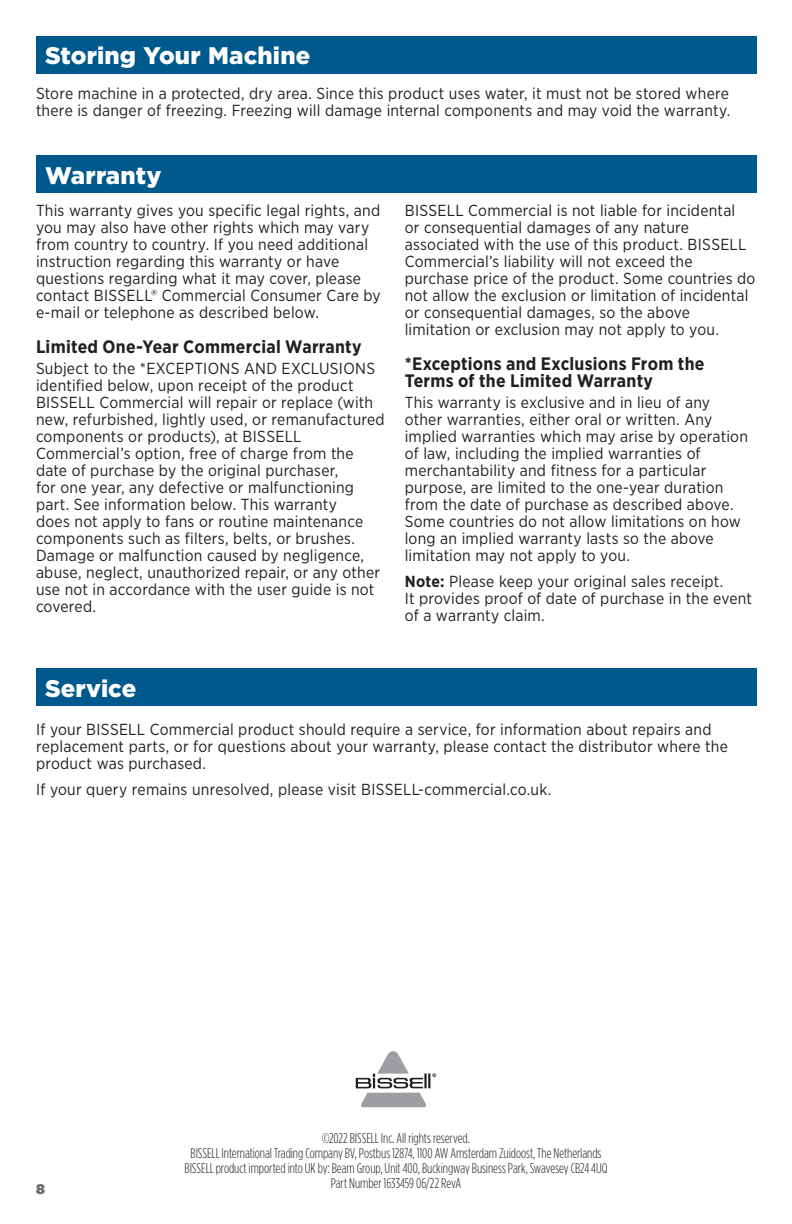
<style>
.page{position:relative;width:792px;height:1224px;background:#fff}
.page>*{position:absolute;margin:0;border:0;box-sizing:border-box;transform-origin:0 0}
.t1{font:900 24px "Gotham";letter-spacing:.005em;color:#fff}
.Guarantee_Subhead{font:700 18px/17px "Gotham Narrow";letter-spacing:.015em;color:#231f20}
.Body{font:16px/17px "Gotham Narrow";letter-spacing:.015em;color:#231f20}
.Footer_Block{font:300 14px/15px "Gotham Condensed";letter-spacing:-.005em;color:#231f20;text-align:center}
.Body-2{font:900 14px "Gotham";color:#6c6d70}
.s1{font-weight:700}
</style>
<div class="page">
<div style="left:36px;top:36px;width:720px;height:37px;background:#00598c"></div>
<div style="left:36px;top:156px;width:720px;height:37px;background:#00598c"></div>
<div style="left:36px;top:668px;width:720px;height:38px;background:#00598c"></div>
<svg style="left:356px;top:1051px;width:80px;height:56px"></svg>
<h1 class="t1" style="left:45px;top:39px;width:267px">Storing Your Machine</h1>
<p class="Body" style="left:36px;top:84px;width:696px">Store machine in a protected, dry area. Since this product uses water, it must not be stored where there is danger of freezing. Freezing will damage internal components and may void the warranty.</p>
<h1 class="t1" style="left:45px;top:159px;width:118px">Warranty</h1>
<p class="Body" style="left:36px;top:201px;width:346px">This warranty gives you specific legal rights, and you may also have other rights which may vary from country to country. If you need additional instruction regarding this warranty or have questions regarding what it may cover, please contact BISSELL® Commercial Consumer Care by e-mail or telephone as described below.</p>
<p class="Guarantee_Subhead" style="left:36px;top:338px;width:327px">Limited One-Year Commercial Warranty</p>
<p class="Body" style="left:36px;top:359px;width:350px">Subject to the *EXCEPTIONS AND EXCLUSIONS identified below, upon receipt of the product BISSELL Commercial will repair or replace (with new, refurbished, lightly used, or remanufactured components or products), at BISSELL Commercial’s option, free of charge from the date of purchase by the original purchaser,<br>for one year, any defective or malfunctioning part. See information below. This warranty<br>does not apply to fans or routine maintenance components such as filters, belts, or brushes.<br>Damage or malfunction caused by negligence, abuse, neglect, unauthorized repair, or any other use not in accordance with the user guide is not covered.</p>
<p class="Body" style="left:405px;top:201px;width:352px">BISSELL Commercial is not liable for incidental<br>or consequential damages of any nature associated with the use of this product. BISSELL Commercial’s liability will not exceed the purchase price of the product. Some countries do not allow the exclusion or limitation of incidental or consequential damages, so the above limitation or exclusion may not apply to you.</p>
<p class="Guarantee_Subhead" style="left:405px;top:355px;width:301px">*Exceptions and Exclusions From the<br>Terms of the Limited Warranty</p>
<p class="Body" style="left:405px;top:393px;width:345px">This warranty is exclusive and in lieu of any other warranties, either oral or written. Any implied warranties which may arise by operation of law, including the implied warranties of merchantability and fitness for a particular purpose, are limited to the one-year duration from the date of purchase as described above.<br>Some countries do not allow limitations on how long an implied warranty lasts so the above limitation may not apply to you.</p>
<p class="Body" style="left:405px;top:572px;width:349px"><span class="s1">Note:</span> Please keep your original sales receipt.<br>It provides proof of date of purchase in the event of a warranty claim.</p>
<h1 class="t1" style="left:45px;top:672px;width:93px">Service</h1>
<p class="Body" style="left:36px;top:720px;width:693px">If your BISSELL Commercial product should require a service, for information about repairs and replacement parts, or for questions about your warranty, please contact the distributor where the product was purchased.</p>
<p class="Body" style="left:36px;top:780px;width:517px">If your query remains unresolved, please visit BISSELL-commercial.co.uk.</p>
<p class="Body-2" style="left:36px;top:1179px;width:10px">8</p>
<p class="Footer_Block" style="left:191px;top:1131px;width:412px">©2022 BISSELL Inc. All rights reserved.<br>BISSELL International Trading Company BV, Postbus 12874, 1100 AW Amsterdam Zuidoost, The Netherlands</p>
<p class="Footer_Block" style="left:185px;top:1161px;width:424px">BISSELL product imported into UK by: Beam Group, Unit 400, Buckingway Business Park, Swavesey CB24 4UQ</p>
<p class="Footer_Block" style="left:331px;top:1176px;width:132px">Part Number 1633459 06/22 RevA</p>
</div>
